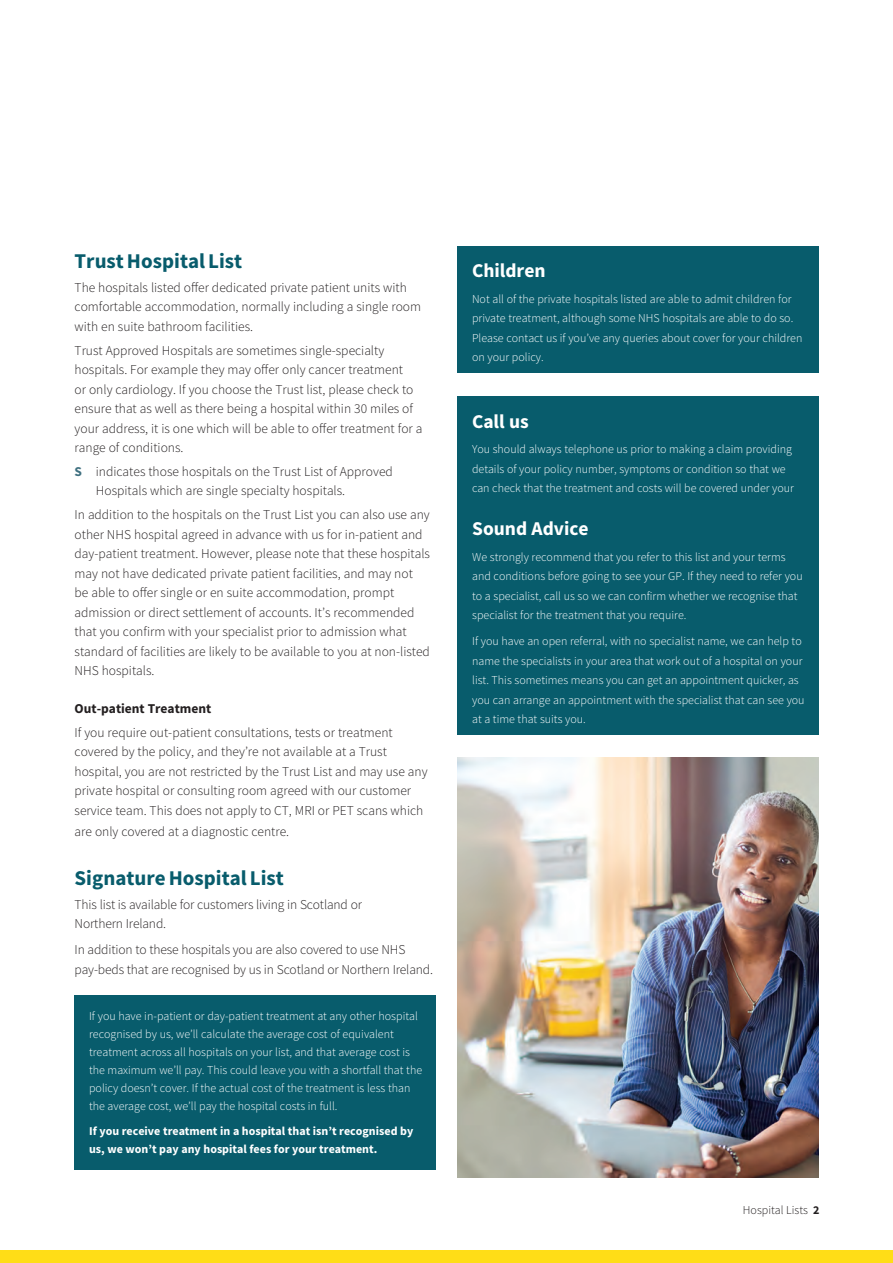
<style>
.page{position:relative;width:893px;height:1263px;background:#fff}
.page>*{position:absolute;margin:0;border:0;box-sizing:border-box;transform-origin:0 0}
.t1{font:700 21px "Source Sans Pro";color:#085c6c}
.t2{font:700 19.5px "Source Sans Pro";color:#fff}
.t3{font:300 13.5px/19.5px "Source Sans Pro";color:#231f20}
.t4{font:700 13.5px "Source Sans Pro";color:#231f20}
.t5{font:300 12px/19.5px "Source Sans Pro";color:#fff}
.t6{font:700 12px/18px "Source Sans Pro";color:#fff}
.t7{font:300 12px "Source Sans Pro";color:#231f20}
.s1{font-weight:700;color:#3f7080}
.s2{font-weight:700}
</style>
<div class="page">
<img style="left:457px;top:757px;width:362px;height:421px">
<div style="left:457px;top:247px;width:362px;height:126px;background:#085c6c"></div>
<div style="left:457px;top:396px;width:362px;height:135px;background:#085c6c"></div>
<div style="left:457px;top:503px;width:362px;height:231px;background:#085c6c"></div>
<div style="left:75px;top:995px;width:361px;height:175px;background:#085c6c"></div>
<div style="left:0;top:1250px;width:893px;height:13px;background:#ffdd17"></div>
<h1 class="t1" style="left:75px;top:247px;width:169px">Trust Hospital List</h1>
<p class="t3" style="left:75px;top:278px;width:348px">The hospitals listed offer dedicated private patient units with comfortable accommodation, normally including a single room with en suite bathroom facilities.</p>
<p class="t3" style="left:75px;top:340px;width:349px">Trust Approved Hospitals are sometimes single-specialty hospitals. For example they may offer only cancer treatment<br>or only cardiology. If you choose the Trust list, please check to ensure that as well as there being a hospital within 30 miles of your address, it is one which will be able to offer treatment for a range of conditions.</p>
<p class="t3" style="left:96px;top:462px;width:298px;text-indent:-21px"><span class="s1">S</span> indicates those hospitals on the Trust List of Approved<br>Hospitals which are single specialty hospitals.</p>
<p class="t3" style="left:75px;top:505px;width:357px">In addition to the hospitals on the Trust List you can also use any other NHS hospital agreed in advance with us for in-patient and day-patient treatment. However, please note that these hospitals may not have dedicated private patient facilities, and may not be able to offer single or en suite accommodation, prompt admission or direct settlement of accounts. It’s recommended that you confirm with your specialist prior to admission what standard of facilities are likely to be available to you at non-listed NHS hospitals.</p>
<p class="t4" style="left:75px;top:699px;width:138px">Out-patient Treatment</p>
<p class="t3" style="left:75px;top:722px;width:354px">If you require out-patient consultations, tests or treatment covered by the policy, and they’re not available at a Trust hospital, you are not restricted by the Trust List and may use any private hospital or consulting room agreed with our customer service team. This does not apply to CT, MRI or PET scans which</p>
<p class="t3" style="left:75px;top:821px;width:216px">are only covered at a diagnostic centre.</p>
<h1 class="t1" style="left:75px;top:864px;width:211px">Signature Hospital List</h1>
<p class="t3" style="left:75px;top:894px;width:289px">This list is available for customers living in Scotland or<br>Northern Ireland.</p>
<p class="t3" style="left:75px;top:940px;width:360px">In addition to these hospitals you are also covered to use NHS pay-beds that are recognised by us in Scotland or Northern Ireland.</p>
<p class="t5" style="left:89px;top:1007px;width:335px;line-height:18px">If you have in-patient or day-patient treatment at any other hospital recognised by us, we’ll calculate the average cost of equivalent treatment across all hospitals on your list, and that average cost is the maximum we’ll pay. This could leave you with a shortfall that the policy doesn’t cover. If the actual cost of the treatment is less than the average cost, we’ll pay the hospital costs in full.</p>
<p class="t6" style="left:89px;top:1121px;width:326px">If you receive treatment in a hospital that isn’t recognised by us, we won’t pay any hospital fees for your treatment.</p>
<h2 class="t2" style="left:472px;top:257px;width:75px">Children</h2>
<p class="t5" style="left:472px;top:289px;width:332px">Not all of the private hospitals listed are able to admit children for private treatment, although some NHS hospitals are able to do so.<br>Please contact us if you’ve any queries about cover for your children on your policy.</p>
<h2 class="t2" style="left:472px;top:408px;width:58px">Call us</h2>
<p class="t5" style="left:472px;top:440px;width:324px">You should always telephone us prior to making a claim providing details of your policy number, symptoms or condition so that we can check that the treatment and costs will be covered under your</p>
<h2 class="t2" style="left:472px;top:515px;width:118px">Sound Advice</h2>
<p class="t5" style="left:472px;top:547px;width:332px">We strongly recommend that you refer to this list and your terms and conditions before going to see your GP. If they need to refer you to a specialist, call us so we can confirm whether we recognise that specialist for the treatment that you require.</p>
<p class="t5" style="left:472px;top:631px;width:334px">If you have an open referral, with no specialist name, we can help to name the specialists in your area that work out of a hospital on your list. This sometimes means you can get an appointment quicker, as you can arrange an appointment with the specialist that can see you at a time that suits you.</p>
<p class="t7" style="left:743px;top:1202px;width:78px">Hospital Lists <span class="s2">2</span></p>
</div>
